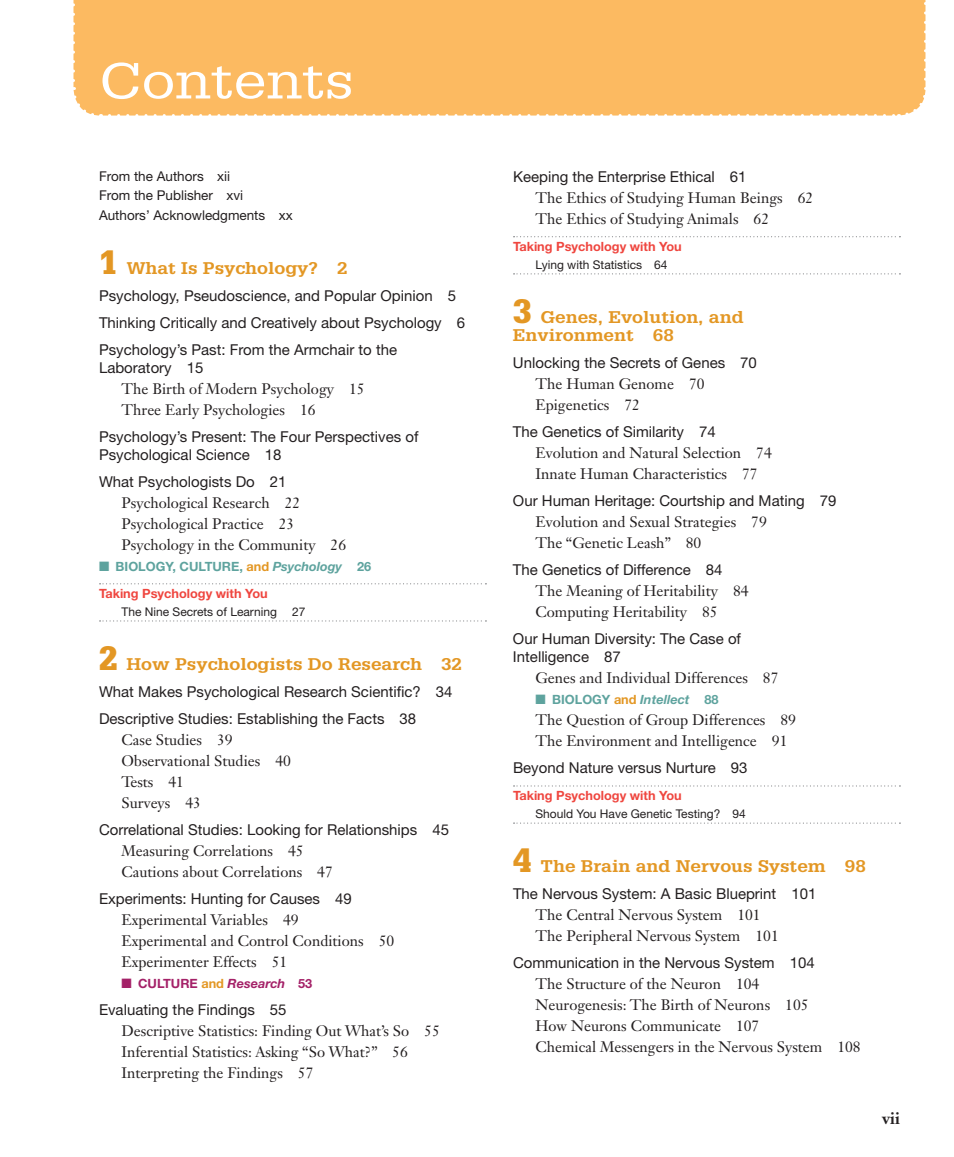
<style>
.page{position:relative;width:954px;height:1157px;background:#fff}
.page>*{position:absolute;margin:0;border:0;box-sizing:border-box;transform-origin:0 0}
.t1{font:49.5px "Glypha LT Std";color:#fff;scale:1.2 1}
.t2{font:700 16.5px/18px "Glypha LT Std";color:#e39724;scale:1.15 1}
.t3{font:700 16.5px "Janson Text LT Std";color:#231f20}
.t4{font:15px/21px "Janson Text LT Std";color:#231f20}
.t5{font:15px/27px "Helvetica Neue LT Std";color:#231f20}
.t6{font:13.5px/19.5px "Helvetica Neue LT Std";color:#231f20}
.t7{font:700 12.75px/27px "Helvetica Neue LT Std";color:#ef463f}
.t8{font:700 12.75px "Helvetica Neue LT Std";color:#5ea39e}
.t9{font:700 12.75px "Helvetica Neue LT Std";color:#a42168}
.t10{font:12px "Helvetica Neue LT Std";color:#231f20}
.s1{font-weight:900;font-size:33px}
.s2{color:#5ea39e}
.s3{color:#e39724}
.s4{font-style:italic;color:#5ea39e}
.s5{font-style:italic}
</style>
<div class="page">
<div style="left:101px;top:0;width:825px;height:116px;background:#fcba61"></div>
<div style="left:109px;top:87px;width:817px;height:29px;background:#fcba61"></div>
<svg style="left:924px;top:0;width:2px;height:79px"></svg>
<svg style="left:73px;top:0;width:28px;height:116px;background:#fcbf6e"></svg>
<svg style="left:514px;top:236px;width:386px;height:1px"></svg>
<svg style="left:514px;top:273px;width:386px;height:1px"></svg>
<svg style="left:514px;top:785px;width:386px;height:1px"></svg>
<svg style="left:514px;top:822px;width:386px;height:1px"></svg>
<svg style="left:100px;top:583px;width:386px;height:1px"></svg>
<svg style="left:100px;top:620px;width:386px;height:1px"></svg>
<h1 class="t1" style="left:99px;top:51px;width:214px">Contents</h1>
<p class="t6" style="left:99px;top:166px;width:195px">From the Authors xii<br>From the Publisher xvi<br>Authors’ Acknowledgments xx</p>
<p class="t2" style="left:99px;top:258px;width:218px"><span class="s1">1</span> What Is Psychology? 2</p>
<p class="t5" style="left:99px;top:282px;width:368px">Psychology, Pseudoscience, and Popular Opinion 5<br>Thinking Critically and Creatively about Psychology 6<br>Psychology’s Past: From the Armchair to the</p>
<p class="t5" style="left:99px;top:354px;width:106px">Laboratory 15</p>
<p class="t4" style="left:122px;top:378px;width:245px">The Birth of Modern Psychology 15<br>Three Early Psychologies 16</p>
<p class="t5" style="left:99px;top:427px;width:321px;line-height:18px">Psychology’s Present: The Four Perspectives of<br>Psychological Science 18</p>
<p class="t5" style="left:99px;top:468px;width:189px">What Psychologists Do 21</p>
<p class="t4" style="left:122px;top:492px;width:226px">Psychological Research 22<br>Psychological Practice 23<br>Psychology in the Community 26</p>
<p class="t8" style="left:99px;top:558px;width:35px">■ Biology</p>
<p class="t7" style="left:99px;top:552px;width:274px;text-indent:74px"><span class="s2">, culture,</span> <span class="s3">and</span> <span class="s4">Psychology</span> <span class="s2">26<br></span>Taking Psychology with You</p>
<p class="t10" style="left:122px;top:604px;width:185px">The Nine Secrets of Learning 27</p>
<p class="t2" style="left:99px;top:654px;width:317px"><span class="s1">2</span> How Psychologists Do Research 32</p>
<p class="t5" style="left:99px;top:678px;width:355px">What Makes Psychological Research Scientific? 34<br>Descriptive Studies: Establishing the Facts 38</p>
<p class="t4" style="left:122px;top:729px;width:171px">Case Studies 39<br>Observational Studies 40<br>Tests 41<br>Surveys 43</p>
<p class="t5" style="left:99px;top:816px;width:352px">Correlational Studies: Looking for Relationships 45</p>
<p class="t4" style="left:122px;top:840px;width:213px">Measuring Correlations 45<br>Cautions about Correlations 47</p>
<p class="t5" style="left:99px;top:885px;width:254px">Experiments: Hunting for Causes 49</p>
<p class="t4" style="left:122px;top:909px;width:274px">Experimental Variables 49<br>Experimental and Control Conditions 50<br>Experimenter Effects 51</p>
<p class="t9" style="left:122px;top:975px;width:192px">■ Culture <span class="s3">and</span> <span class="s5">Research</span> 53</p>
<p class="t5" style="left:99px;top:996px;width:189px">Evaluating the Findings 55</p>
<p class="t4" style="left:122px;top:1020px;width:320px">Descriptive Statistics: Finding Out What’s So 55<br>Inferential Statistics: Asking “So What?” 56<br>Interpreting the Findings 57</p>
<p class="t5" style="left:513px;top:163px;width:235px">Keeping the Enterprise Ethical 61</p>
<p class="t4" style="left:536px;top:187px;width:279px">The Ethics of Studying Human Beings 62<br>The Ethics of Studying Animals 62</p>
<p class="t7" style="left:513px;top:232px;width:170px">Taking Psychology with You</p>
<p class="t10" style="left:536px;top:257px;width:134px">Lying with Statistics 64</p>
<p class="t2" style="left:513px;top:307px;width:202px"><span class="s1">3</span> Genes, Evolution, and<br>Environment 68</p>
<p class="t5" style="left:513px;top:349px;width:245px">Unlocking the Secrets of Genes 70</p>
<p class="t4" style="left:535px;top:373px;width:171px">The Human Genome 70<br>Epigenetics 72</p>
<p class="t5" style="left:513px;top:418px;width:204px">The Genetics of Similarity 74</p>
<p class="t4" style="left:535px;top:442px;width:238px">Evolution and Natural Selection 74<br>Innate Human Characteristics 77</p>
<p class="t5" style="left:513px;top:487px;width:325px">Our Human Heritage: Courtship and Mating 79</p>
<p class="t4" style="left:535px;top:511px;width:233px">Evolution and Sexual Strategies 79<br>The “Genetic Leash” 80</p>
<p class="t5" style="left:513px;top:556px;width:211px">The Genetics of Difference 84</p>
<p class="t4" style="left:535px;top:580px;width:215px">The Meaning of Heritability 84<br>Computing Heritability 85</p>
<p class="t5" style="left:513px;top:629px;width:230px;line-height:18px">Our Human Diversity: The Case of<br>Intelligence 87</p>
<p class="t4" style="left:535px;top:667px;width:245px">Genes and Individual Differences 87</p>
<p class="t8" style="left:535px;top:691px;width:185px">■ BIOLOGY <span class="s3">and</span> <span class="s5">Intellect</span> 88</p>
<p class="t4" style="left:536px;top:709px;width:262px">The Question of Group Differences 89<br>The Environment and Intelligence 91</p>
<p class="t5" style="left:513px;top:754px;width:236px">Beyond Nature versus Nurture 93</p>
<p class="t7" style="left:513px;top:781px;width:170px">Taking Psychology with You</p>
<p class="t10" style="left:536px;top:806px;width:212px">Should You Have Genetic Testing? 94</p>
<p class="t2" style="left:513px;top:856px;width:308px"><span class="s1">4</span> The Brain and Nervous System 98</p>
<p class="t5" style="left:513px;top:880px;width:305px">The Nervous System: A Basic Blueprint 101</p>
<p class="t4" style="left:536px;top:904px;width:245px">The Central Nervous System 101<br>The Peripheral Nervous System 101</p>
<p class="t5" style="left:513px;top:949px;width:303px">Communication in the Nervous System 104</p>
<p class="t4" style="left:536px;top:973px;width:327px">The Structure of the Neuron 104<br>Neurogenesis: The Birth of Neurons 105<br>How Neurons Communicate 107<br>Chemical Messengers in the Nervous System 108</p>
<p class="t3" style="left:882px;top:1108px;width:19px">vii</p>
</div>
